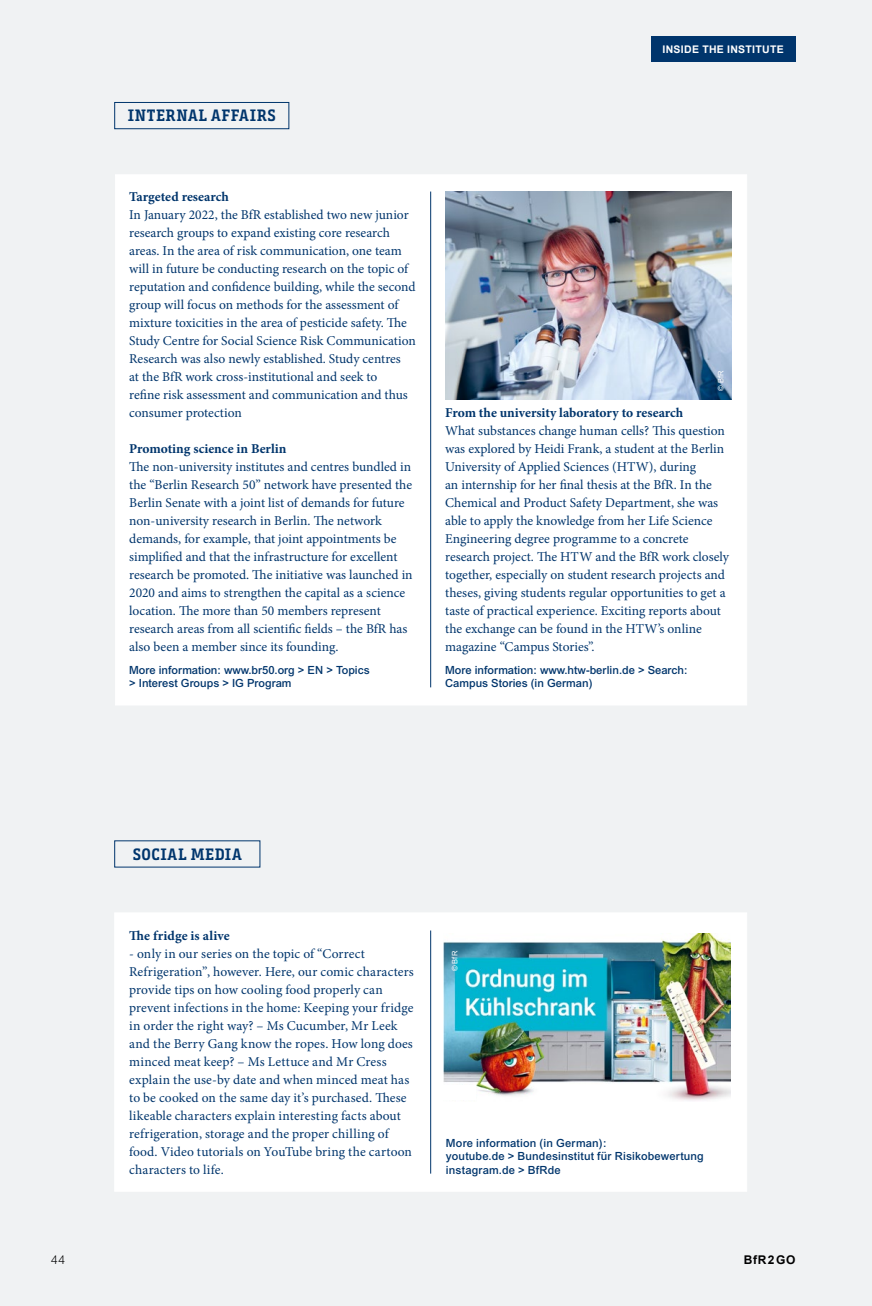
<style>
.page{position:relative;width:872px;height:1306px;background:#fff}
.page>*{position:absolute;margin:0;border:0;box-sizing:border-box;transform-origin:0 0}
.t1{font:16.5px "Bunday Slab Bold Up";letter-spacing:.04em;color:#00356c}
.t2{font:13.5px/18px "Minion Pro";color:#00356c}
.t3{font:700 13.5px "Minion Pro";color:#00356c}
.t4{font:700 12px "Arial";color:#000}
.t5{font:300 12px "Arial";color:#000}
.t6{font:500 11.25px/13.5px "Arial";color:#00356c}
.t7{font:700 10.5px "Arial";letter-spacing:.03em;color:#fff}
.t8{font:7.5px "Arial";color:#fff}
.s1{font-weight:700}
</style>
<div class="page">
<div style="left:0;top:0;width:872px;height:1305px;background:#f0f2f3"></div>
<div style="left:114px;top:102px;width:175px;height:27px;border:1px solid #00356c"></div>
<div style="left:115px;top:174px;width:632px;height:531px;background:#fff"></div>
<div style="left:114px;top:912px;width:633px;height:279px;background:#fff"></div>
<hr style="left:430px;top:191px;width:1px;height:496px;background:#00356c">
<hr style="left:430px;top:930px;width:1px;height:243px;background:#00356c">
<img style="left:446px;top:191px;width:285px;height:208px">
<img style="left:443px;top:933px;width:288px;height:168px">
<div style="left:441px;top:1085px;width:35px;height:14px;background:#fff"></div>
<div style="left:651px;top:37px;width:144px;height:25px;background:#00356c"></div>
<h2 class="t1" style="left:128px;top:106px;width:149px">INTERNAL AFFAIRS</h2>
<h3 class="t3" style="left:129px;top:187px;width:101px">Targeted research</h3>
<p class="t2" style="left:129px;top:206px;width:288px">In January 2022, the BfR established two new junior research groups to expand existing core research areas. In the area of risk communication, one team will in future be conducting research on the topic of reputation and confidence building, while the second group will focus on methods for the assessment of mixture toxicities in the area of pesticide safety. The Study Centre for Social Science Risk Communication Research was also newly established. Study centres<br>at the BfR work cross-institutional and seek to<br>refine risk assessment and communication and thus consumer protection</p>
<h3 class="t3" style="left:129px;top:439px;width:159px">Promoting science in Berlin</h3>
<p class="t2" style="left:129px;top:458px;width:285px">The non-university institutes and centres bundled in the “Berlin Research 50” network have presented the Berlin Senate with a joint list of demands for future non-university research in Berlin. The network demands, for example, that joint appointments be simplified and that the infrastructure for excellent research be promoted. The initiative was launched in 2020 and aims to strengthen the capital as a science location. The more than 50 members represent research areas from all scientific fields – the BfR has also been a member since its founding.</p>
<p class="t6" style="left:129px;top:663px;width:242px">More information: www.br50.org &gt; EN &gt; Topics &gt; Interest Groups &gt; IG Program</p>
<h1 class="t7" style="left:662px;top:43px;width:123px">INSIDE THE INSTITUTE</h1>
<p class="t8" style="left:716px;top:391px;width:22px;rotate:-90deg">© BfR</p>
<p class="t2" style="left:445px;top:404px;width:285px"><span class="s1">From the university laboratory to research<br></span>What substances change human cells? This question was explored by Heidi Frank, a student at the Berlin University of Applied Sciences (HTW), during<br>an internship for her final thesis at the BfR. In the Chemical and Product Safety Department, she was able to apply the knowledge from her Life Science Engineering degree programme to a concrete research project. The HTW and the BfR work closely together, especially on student research projects and theses, giving students regular opportunities to get a taste of practical experience. Exciting reports about the exchange can be found in the HTW’s online magazine “Campus Stories”.</p>
<p class="t6" style="left:445px;top:663px;width:244px">More information: www.htw-berlin.de &gt; Search:<br>Campus Stories (in German)</p>
<h2 class="t1" style="left:133px;top:844px;width:111px">SOCIAL MEDIA</h2>
<h3 class="t3" style="left:129px;top:925px;width:102px">The fridge is alive</h3>
<p class="t2" style="left:129px;top:944px;width:286px">- only in our series on the topic of “Correct Refrigeration”, however. Here, our comic characters provide tips on how cooling food properly can prevent infections in the home: Keeping your fridge in order the right way? – Ms Cucumber, Mr Leek and the Berry Gang know the ropes. How long does minced meat keep? – Ms Lettuce and Mr Cress explain the use-by date and when minced meat has to be cooked on the same day it’s purchased. These likeable characters explain interesting facts about refrigeration, storage and the proper chilling of food. Video tutorials on YouTube bring the cartoon characters to life.</p>
<p class="t8" style="left:450px;top:971px;width:22px;rotate:-90deg">© BfR</p>
<p class="t6" style="left:446px;top:1135px;width:162px">More information (in German):</p>
<p class="t6" style="left:446px;top:1149px;width:259px">youtube.de &gt; Bundesinstitut für Risikobewertung</p>
<p class="t6" style="left:446px;top:1162px;width:116px">instagram.de &gt; BfRde</p>
<p class="t5" style="left:51px;top:1252px;width:16px">44</p>
<p class="t4" style="left:744px;top:1251px;width:53px">BfR 2 GO</p>
</div>
